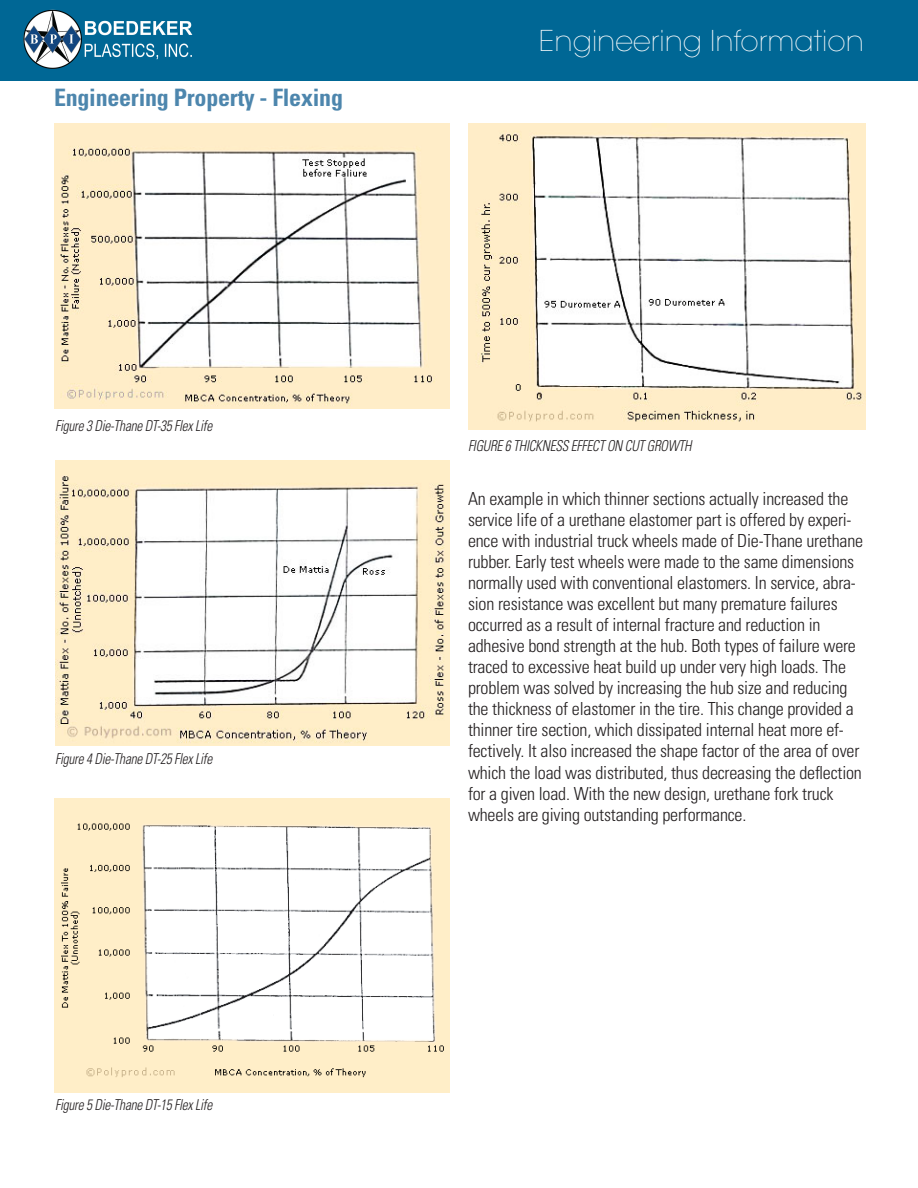
<style>
.page{position:relative;width:918px;height:1188px;background:#fff}
.page>*{position:absolute;margin:0;border:0;box-sizing:border-box;transform-origin:0 0}
.t1{font:200 28.5px "Avant Garde";color:#fff}
.t2{font:700 condensed 24px "Univers";letter-spacing:-.01em;color:#4d86ad}
.t3{font:300 condensed 18px/21px "Univers";letter-spacing:-.01em;color:#231f20}
.t4{font:italic 300 condensed 15px "Univers";letter-spacing:-.02em;color:#231f20;scale:.89 1}
</style>
<div class="page">
<div style="left:0;top:0;width:918px;height:81px;background:#006795"></div>
<img style="left:54px;top:123px;width:396px;height:285px">
<img style="left:55px;top:461px;width:395px;height:285px">
<img style="left:54px;top:798px;width:396px;height:294px">
<img style="left:468px;top:123px;width:397px;height:307px">
<img style="left:23px;top:9px;width:170px;height:60px">
<p class="t2" style="left:54px;top:83px;width:291px">Engineering Property - Flexing</p>
<p class="t4" style="left:55px;top:416px;width:178px">Figure 3 Die-Thane DT-35 Flex Life</p>
<p class="t4" style="left:55px;top:750px;width:178px">Figure 4 Die-Thane DT-25 Flex Life</p>
<p class="t4" style="left:55px;top:1096px;width:178px">Figure 5 Die-Thane DT-15 Flex Life</p>
<p class="t1" style="left:539px;top:24px;width:327px">Engineering Information</p>
<p class="t4" style="left:468px;top:436px;width:253px">FIGURE 6 THICKNESS EFFECT ON CUT GROWTH</p>
<p class="t3" style="left:468px;top:488px;width:397px">An example in which thinner sections actually increased the service life of a urethane elastomer part is offered by experi&shy;ence with industrial truck wheels made of Die-Thane urethane rubber. Early test wheels were made to the same dimensions normally used with conventional elastomers. In service, abra&shy;sion resistance was excellent but many premature failures occurred as a result of internal fracture and reduction in adhesive bond strength at the hub. Both types of failure were traced to excessive heat build up under very high loads. The problem was solved by increasing the hub size and reducing the thickness of elastomer in the tire. This change provided a thinner tire section, which dissipated internal heat more ef&shy;fectively. It also increased the shape factor of the area of over which the load was distributed, thus decreasing the deflection for a given load. With the new design, urethane fork truck wheels are giving outstanding performance.</p>
</div>
